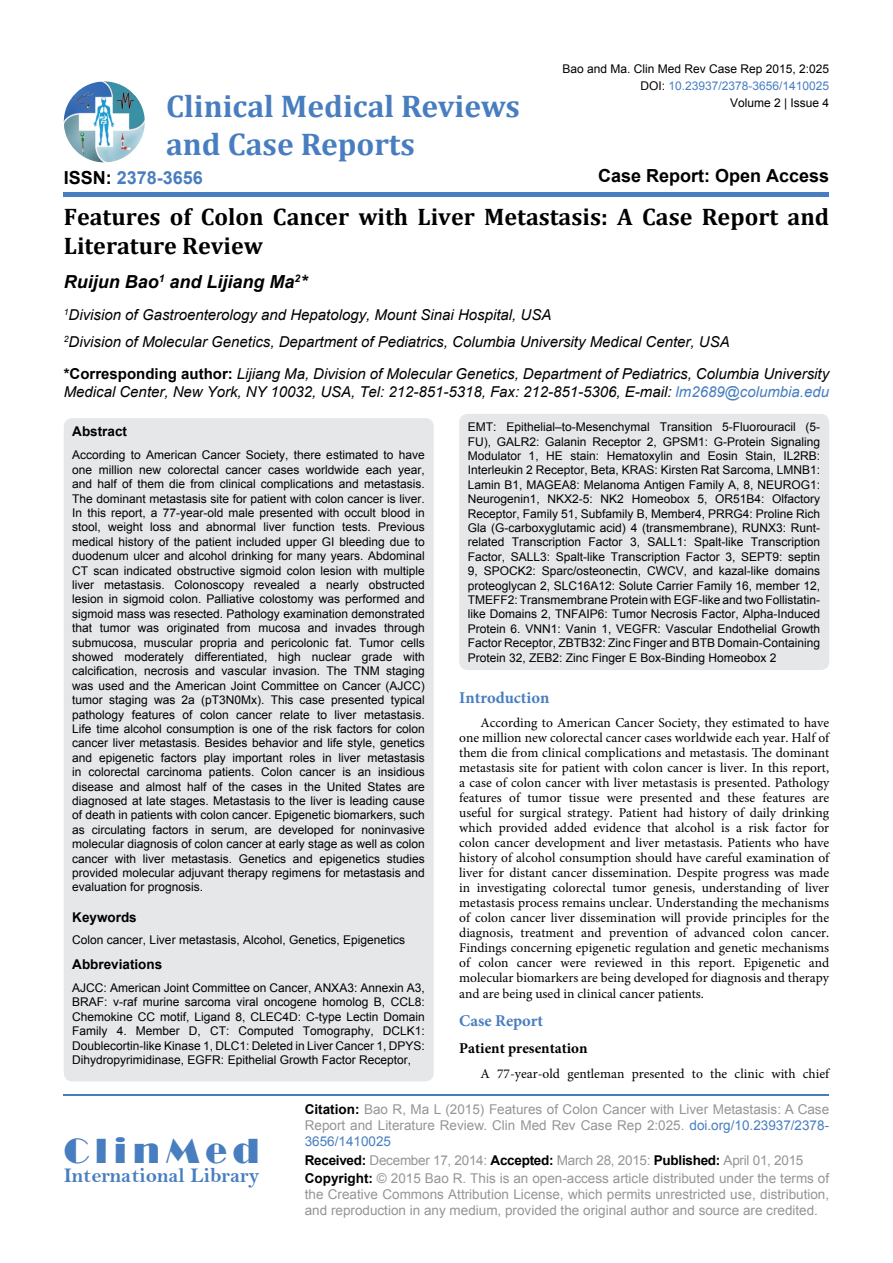
<style>
.page{position:relative;width:893px;height:1263px;background:#fff}
.page>*{position:absolute;margin:0;border:0;box-sizing:border-box;transform-origin:0 0}
.t1{font:36px "Broadway";letter-spacing:.16em;color:#487ec0}
.t2{font:700 31.5px/37.8px "Cambria";color:#487ec0}
.t3{font:700 24px/28.8px "Cambria";color:#000}
.t4{font:21px "Bell MT Bold";color:#487ec0}
.t5{font:italic 700 18px "Arial";color:#000}
.t6{font:700 18px "Arial";color:#000}
.t7{font:700 18px "Arial";color:#487ec0}
.t8{font:700 16.5px "Minion Pro";color:#487ec0}
.t9{font:italic 15px/26.5px "Arial";color:#000}
.t10{font:700 15px "Minion Pro";color:#000}
.t11{font:13.5px/15px "Minion Pro";color:#000;text-align:justify}
.t12{font:13.5px/16.2px "Arial";color:#939598}
.t13{font:700 13.5px "Arial";color:#000}
.t14{font:12px/14.4px "Arial";color:#000;text-align:justify}
.t15{font:12px "Arial";color:#487ec0}
.s1{color:#000}
.s2{font-weight:700;font-style:normal}
.s3{color:#487ec0}
.s4{font-weight:700;color:#000}
</style>
<div class="page">
<hr style="left:64px;top:193px;width:765px;height:4px;background:#487ec0">
<hr style="left:64px;top:1094px;width:765px;height:1px;background:#487ec0">
<img style="left:64px;top:81px;width:81px;height:81px;border-radius:41px">
<div style="left:64px;top:418px;width:370px;height:663px;background:#e6e7e8;border-radius:9px"></div>
<div style="left:459px;top:414px;width:370px;height:256px;background:#e6e7e8;border-radius:9px"></div>
<p class="t14" style="left:562px;top:61px;width:268px">Bao and Ma. Clin Med Rev Case Rep 2015, 2:025</p>
<h2 class="t2" style="left:166px;top:86px;width:355px">Clinical Medical Reviews and Case Reports</h2>
<h3 class="t7" style="left:64px;top:166px;width:141px"><span class="s1">ISSN:</span> 2378-3656</h3>
<p class="t15" style="left:640px;top:78px;width:190px"><span class="s1">DOI:</span> 10.23937/2378-3656/1410025</p>
<p class="t14" style="left:730px;top:96px;width:101px">Volume 2 | Issue 4</p>
<h3 class="t6" style="left:598px;top:164px;width:233px">Case Report: Open Access</h3>
<h3 class="t3" style="left:64px;top:201px;width:767px">Features of Colon Cancer with Liver Metastasis: A Case Report and<br>Literature Review</h3>
<h3 class="t5" style="left:64px;top:270px;width:245px">Ruijun Bao<sup>1</sup> and Lijiang Ma<sup>2</sup>*</h3>
<p class="t9" style="left:64px;top:302px;width:667px"><sup>1</sup>Division of Gastroenterology and Hepatology, Mount Sinai Hospital, USA<br><sup>2</sup>Division of Molecular Genetics, Department of Pediatrics, Columbia University Medical Center, USA</p>
<p class="t9" style="left:64px;top:365px;width:767px;line-height:18px"><span class="s2">*Corresponding author:</span> Lijiang Ma, Division of Molecular Genetics, Department of Pediatrics, Columbia University<br>Medical Center, New York, NY 10032, USA, Tel: 212-851-5318, Fax: 212-851-5306, E-mail: <span class="s3">lm2689@columbia.edu</span></p>
<p class="t13" style="left:72px;top:423px;width:56px">Abstract</p>
<p class="t14" style="left:72px;top:448px;width:354px">According to American Cancer Society, there estimated to have one million new colorectal cancer cases worldwide each year, and half of them die from clinical complications and metastasis.<br>The dominant metastasis site for patient with colon cancer is liver.<br>In this report, a 77-year-old male presented with occult blood in stool, weight loss and abnormal liver function tests. Previous medical history of the patient included upper GI bleeding due to duodenum ulcer and alcohol drinking for many years. Abdominal CT scan indicated obstructive sigmoid colon lesion with multiple liver metastasis. Colonoscopy revealed a nearly obstructed lesion in sigmoid colon. Palliative colostomy was performed and sigmoid mass was resected. Pathology examination demonstrated that tumor was originated from mucosa and invades through submucosa, muscular propria and pericolonic fat. Tumor cells showed moderately differentiated, high nuclear grade with calcification, necrosis and vascular invasion. The TNM staging was used and the American Joint Committee on Cancer (AJCC) tumor staging was 2a (pT3N0Mx). This case presented typical pathology features of colon cancer relate to liver metastasis.<br>Life time alcohol consumption is one of the risk factors for colon cancer liver metastasis. Besides behavior and life style, genetics and epigenetic factors play important roles in liver metastasis in colorectal carcinoma patients. Colon cancer is an insidious disease and almost half of the cases in the United States are diagnosed at late stages. Metastasis to the liver is leading cause of death in patients with colon cancer. Epigenetic biomarkers, such as circulating factors in serum, are developed for noninvasive molecular diagnosis of colon cancer at early stage as well as colon cancer with liver metastasis. Genetics and epigenetics studies provided molecular adjuvant therapy regimens for metastasis and evaluation for prognosis.</p>
<p class="t13" style="left:72px;top:908px;width:66px">Keywords</p>
<p class="t14" style="left:72px;top:933px;width:334px">Colon cancer, Liver metastasis, Alcohol, Genetics, Epigenetics</p>
<p class="t13" style="left:72px;top:955px;width:92px">Abbreviations</p>
<p class="t14" style="left:72px;top:981px;width:354px">AJCC: American Joint Committee on Cancer, ANXA3: Annexin A3, BRAF: v-raf murine sarcoma viral oncogene homolog B, CCL8:<br>Chemokine CC motif, Ligand 8, CLEC4D: C-type Lectin Domain Family 4. Member D, CT: Computed Tomography, DCLK1:<br>Doublecortin-like Kinase 1, DLC1: Deleted in Liver Cancer 1, DPYS:<br>Dihydropyrimidinase, EGFR: Epithelial Growth Factor Receptor,</p>
<p class="t14" style="left:468px;top:420px;width:354px">EMT: Epithelial–to-Mesenchymal Transition 5-Fluorouracil (5- FU), GALR2: Galanin Receptor 2, GPSM1: G-Protein Signaling Modulator 1, HE stain: Hematoxylin and Eosin Stain, IL2RB:<br>Interleukin 2 Receptor, Beta, KRAS: Kirsten Rat Sarcoma, LMNB1:<br>Lamin B1, MAGEA8: Melanoma Antigen Family A, 8, NEUROG1:<br>Neurogenin1, NKX2-5: NK2 Homeobox 5, OR51B4: Olfactory Receptor, Family 51, Subfamily B, Member4, PRRG4: Proline Rich Gla (G-carboxyglutamic acid) 4 (transmembrane), RUNX3: Runt&shy;related Transcription Factor 3, SALL1: Spalt-like Transcription Factor, SALL3: Spalt-like Transcription Factor 3, SEPT9: septin 9, SPOCK2: Sparc/osteonectin, CWCV, and kazal-like domains proteoglycan 2, SLC16A12: Solute Carrier Family 16, member 12, TMEFF2: Transmembrane Protein with EGF-like and two Follistatin&shy;like Domains 2, TNFAIP6: Tumor Necrosis Factor, Alpha-Induced Protein 6. VNN1: Vanin 1, VEGFR: Vascular Endothelial Growth Factor Receptor, ZBTB32: Zinc Finger and BTB Domain-Containing Protein 32, ZEB2: Zinc Finger E Box-Binding Homeobox 2</p>
<h3 class="t8" style="left:459px;top:686px;width:92px">Introduction</h3>
<p class="t11" style="left:459px;top:715px;width:371px;text-indent:21px">According to American Cancer Society, they estimated to have one million new colorectal cancer cases worldwide each year. Half of them die from clinical complications and metastasis. The dominant metastasis site for patient with colon cancer is liver. In this report, a case of colon cancer with liver metastasis is presented. Pathology features of tumor tissue were presented and these features are useful for surgical strategy. Patient had history of daily drinking which provided added evidence that alcohol is a risk factor for colon cancer development and liver metastasis. Patients who have history of alcohol consumption should have careful examination of liver for distant cancer dissemination. Despite progress was made in investigating colorectal tumor genesis, understanding of liver metastasis process remains unclear. Understanding the mechanisms of colon cancer liver dissemination will provide principles for the diagnosis, treatment and prevention of advanced colon cancer.<br>Findings concerning epigenetic regulation and genetic mechanisms of colon cancer were reviewed in this report. Epigenetic and molecular biomarkers are being developed for diagnosis and therapy and are being used in clinical cancer patients.</p>
<h3 class="t8" style="left:459px;top:1009px;width:85px">Case Report</h3>
<p class="t10" style="left:459px;top:1037px;width:130px">Patient presentation</p>
<p class="t11" style="left:480px;top:1066px;width:350px">A 77-year-old gentleman presented to the clinic with chief</p>
<h1 class="t1" style="left:64px;top:1130px;width:197px">ClinMed</h1>
<h3 class="t4" style="left:64px;top:1163px;width:197px">International Library</h3>
<p class="t12" style="left:305px;top:1101px;width:526px;text-align:justify"><span class="s4">Citation:</span> Bao R, Ma L (2015) Features of Colon Cancer with Liver Metastasis: A Case Report and Literature Review. Clin Med Rev Case Rep 2:025. <span class="s3">doi.org/10.23937/2378- 3656/1410025</span></p>
<p class="t12" style="left:305px;top:1151px;width:526px;line-height:18.3px"><span class="s4">Received:</span> December 17, 2014: <span class="s4">Accepted:</span> March 28, 2015: <span class="s4">Published:</span> April 01, 2015<br><span class="s4">Copyright:</span> © 2015 Bao R. This is an open-access article distributed under the terms of</p>
<p class="t12" style="left:305px;top:1186px;width:526px">the Creative Commons Attribution License, which permits unrestricted use, distribution, and reproduction in any medium, provided the original author and source are credited.</p>
</div>
